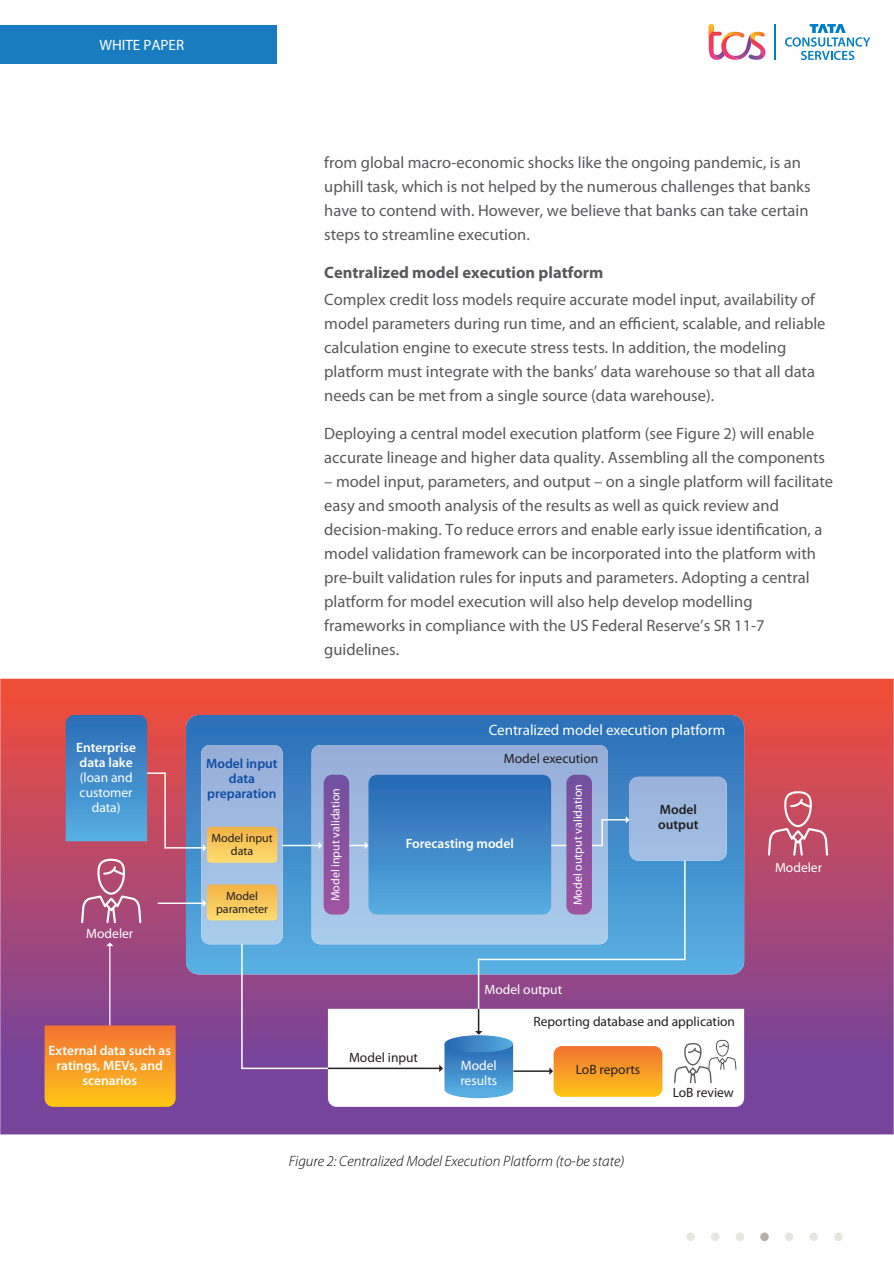
<style>
.page{position:relative;width:894px;height:1263px;background:#fff}
.page>*{position:absolute;margin:0;border:0;box-sizing:border-box;transform-origin:0 0}
.t1{font:16.5px/24px "Myriad Pro";color:#59595b}
.t2{font:700 16.5px "Myriad Pro";color:#59595b}
.t3{font:italic 300 15px "Myriad Pro";color:#040503}
.t4{font:15px "Myriad Pro";color:#fff}
.t5{font:600 13.5px/15px "Myriad Pro";color:#fff}
.t6{font:13.5px "Myriad Pro";color:#231f20}
.t7{font:13.5px/15px "Myriad Pro";color:#fff;text-align:center}
.t8{font:600 13.5px/15px "Myriad Pro";color:#0d4da1;text-align:center}
.t9{font:600 13.5px/15px "Myriad Pro";color:#231f20}
.t10{font:12px "Myriad Pro";color:#fff}
.t11{font:12px/13.5px "Myriad Pro";color:#231f20;text-align:center}
</style>
<div class="page">
<div style="left:0;top:26px;width:277px;height:38px;background:#197cc1"></div>
<svg style="left:0;top:679px;width:893px;height:455px;background:#af486d"></svg>
<div style="left:760px;top:1232px;width:8px;height:9px;background:#b5afa5;border-radius:50%"></div>
<div style="left:809px;top:1232px;width:8px;height:9px;background:#e9e5e0;border-radius:50%"></div>
<div style="left:784px;top:1232px;width:9px;height:9px;background:#e9e5e0;border-radius:50%"></div>
<div style="left:833px;top:1232px;width:9px;height:9px;background:#e9e5e0;border-radius:50%"></div>
<div style="left:735px;top:1232px;width:8px;height:9px;background:#e9e5e0;border-radius:50%"></div>
<div style="left:710px;top:1232px;width:9px;height:9px;background:#e9e5e0;border-radius:50%"></div>
<div style="left:686px;top:1232px;width:8px;height:9px;background:#e9e5e0;border-radius:50%"></div>
<svg style="left:785px;top:24px;width:85px;height:36px"></svg>
<hr style="left:774px;top:24px;width:1px;height:36px;background:#007ec5">
<svg style="left:708px;top:24px;width:57px;height:36px"></svg>
<svg style="left:766px;top:790px;width:63px;height:67px;background:#cc6376"></svg>
<svg style="left:45px;top:715px;width:698px;height:392px;background:#8d91b5"></svg>
<p class="t4" style="left:99px;top:37px;width:86px">WHITE PAPER</p>
<p class="t5" style="left:76px;top:739px;width:61px">Enterprise data lake</p>
<p class="t7" style="left:80px;top:770px;width:55px">(loan and customer data)</p>
<p class="t7" style="left:86px;top:926px;width:49px">Modeler</p>
<p class="t5" style="left:49px;top:1043px;width:124px;text-align:center">External data such as ratings, MEVs, and scenarios</p>
<p class="t8" style="left:206px;top:756px;width:73px">Model input data preparation</p>
<p class="t11" style="left:211px;top:831px;width:63px">Model input data</p>
<p class="t11" style="left:216px;top:889px;width:54px">Model parameter</p>
<p class="t1" style="left:324px;top:151px;width:487px">from global macro-economic shocks like the ongoing pandemic, is an uphill task, which is not helped by the numerous challenges that banks have to contend with. However, we believe that banks can take certain steps to streamline execution.</p>
<p class="t2" style="left:324px;top:263px;width:280px">Centralized model execution platform</p>
<p class="t1" style="left:324px;top:288px;width:502px">Complex credit loss models require accurate model input, availability of model parameters during run time, and an efficient, scalable, and reliable calculation engine to execute stress tests. In addition, the modeling platform must integrate with the banks’ data warehouse so that all data needs can be met from a single source (data warehouse).</p>
<p class="t1" style="left:324px;top:421px;width:502px">Deploying a central model execution platform (see Figure 2) will enable accurate lineage and higher data quality. Assembling all the components</p>
<p class="t1" style="left:324px;top:469px;width:510px">– model input, parameters, and output – on a single platform will facilitate easy and smooth analysis of the results as well as quick review and decision-making. To reduce errors and enable early issue identification, a model validation framework can be incorporated into the platform with pre-built validation rules for inputs and parameters. Adopting a central platform for model execution will also help develop modelling frameworks in compliance with the US Federal Reserve’s SR 11-7 guidelines.</p>
<p class="t4" style="left:488px;top:721px;width:238px">Centralized model execution platform</p>
<p class="t10" style="left:329px;top:901px;width:115px;rotate:-90deg">Model input validation</p>
<p class="t6" style="left:503px;top:751px;width:96px">Model execution</p>
<p class="t5" style="left:405px;top:836px;width:110px">Forecasting model</p>
<p class="t10" style="left:571px;top:905px;width:123px;rotate:-90deg">Model output validation</p>
<p class="t9" style="left:658px;top:801px;width:42px">Model output</p>
<p class="t7" style="left:774px;top:860px;width:49px">Modeler</p>
<p class="t7" style="left:484px;top:982px;width:79px">Model output</p>
<p class="t6" style="left:349px;top:1050px;width:71px">Model input</p>
<p class="t7" style="left:460px;top:1058px;width:38px;text-align:left">Model results</p>
<p class="t6" style="left:533px;top:1014px;width:203px">Reporting database and application</p>
<p class="t6" style="left:575px;top:1062px;width:66px">LoB reports</p>
<p class="t6" style="left:672px;top:1085px;width:63px">LoB review</p>
<p class="t3" style="left:288px;top:1153px;width:337px">Figure 2: Centralized Model Execution Platform (to-be state)</p>
</div>
